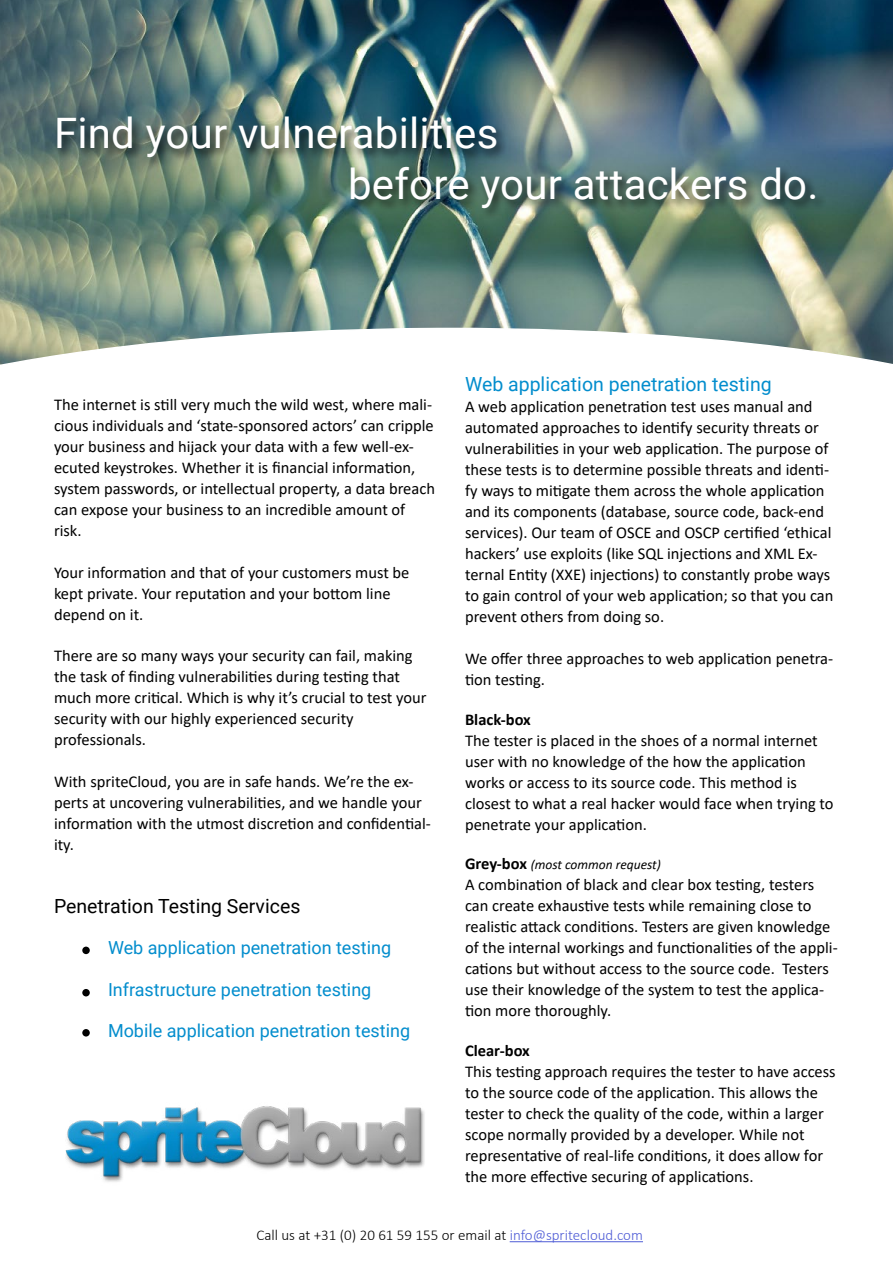
<style>
.page{position:relative;width:893px;height:1263px;background:#fff}
.page>*{position:absolute;margin:0;border:0;box-sizing:border-box;transform-origin:0 0}
.t1{font:42px/50.4px "Roboto";letter-spacing:.005em;color:#fff}
.t2{font:19.5px "Roboto";color:#038dcd}
.t3{font:19.5px "Roboto";color:#000}
.t4{font:18px "Roboto";color:#038dcd}
.t5{font:16.5px/21px "Calibri";color:#000}
.t6{font:700 16.5px "Calibri";color:#000}
.t7{font:300 15px "Calibri";color:#010101}
.t8{font:italic 13.5px "Calibri";color:#000}
.s1{font-weight:700;font-style:normal;font-size:16.5px}
.s2{color:#4f5cd6}
</style>
<div class="page">
<div style="left:82px;top:947px;width:8px;height:7px;background:#010101;border-radius:50%"></div>
<div style="left:82px;top:989px;width:8px;height:7px;background:#010101;border-radius:50%"></div>
<div style="left:82px;top:1029px;width:8px;height:7px;background:#010101;border-radius:50%"></div>
<img style="left:65px;top:1106px;width:360px;height:76px">
<hr style="left:510px;top:1241px;width:133px;height:1px;background:#4f5cd6">
<img style="left:0;top:0;width:893px;height:327px">
<svg style="left:0;top:327px;width:893px;height:38px"></svg>
<div style="left:54px;top:114px;width:772px;height:106px;background:#000;opacity:.7"></div>
<h1 class="t1" style="left:348px;top:107px;width:472px;text-indent:-294px">Find your vulnerabilities<br>before your attackers do.</h1>
<p class="t5" style="left:54px;top:393px;width:383px">The internet is still very much the wild west, where mali&shy;cious individuals and ‘state-sponsored actors’ can cripple your business and hijack your data with a few well-ex&shy;ecuted keystrokes. Whether it is financial information, system passwords, or intellectual property, a data breach can expose your business to an incredible amount of risk.</p>
<p class="t5" style="left:54px;top:561px;width:357px">Your information and that of your customers must be kept private. Your reputation and your bottom line depend on it.</p>
<p class="t5" style="left:54px;top:644px;width:374px">There are so many ways your security can fail, making the task of finding vulnerabilities during testing that much more critical. Which is why it’s crucial to test your security with our highly experienced security professionals.</p>
<p class="t5" style="left:54px;top:770px;width:378px">With spriteCloud, you are in safe hands. We’re the ex&shy;perts at uncovering vulnerabilities, and we handle your information with the utmost discretion and confidential&shy;ity.</p>
<p class="t3" style="left:54px;top:892px;width:248px">Penetration Testing Services</p>
<p class="t4" style="left:108px;top:935px;width:285px">Web application penetration testing</p>
<p class="t4" style="left:108px;top:976px;width:265px">Infrastructure penetration testing</p>
<p class="t4" style="left:108px;top:1018px;width:304px">Mobile application penetration testing</p>
<p class="t2" style="left:465px;top:370px;width:308px">Web application penetration testing</p>
<p class="t5" style="left:465px;top:396px;width:370px">A web application penetration test uses manual and automated approaches to identify security threats or vulnerabilities in your web application. The purpose of these tests is to determine possible threats and identi&shy;fy ways to mitigate them across the whole application and its components (database, source code, back-end services). Our team of OSCE and OSCP certified ‘ethical hackers’ use exploits (like SQL injections and XML Ex&shy;ternal Entity (XXE) injections) to constantly probe ways to gain control of your web application; so that you can prevent others from doing so.</p>
<p class="t5" style="left:465px;top:648px;width:370px">We offer three approaches to web application penetra&shy;tion testing.</p>
<p class="t6" style="left:465px;top:708px;width:67px">Black-box</p>
<p class="t5" style="left:465px;top:729px;width:370px">The tester is placed in the shoes of a normal internet user with no knowledge of the how the application works or access to its source code. This method is closest to what a real hacker would face when trying to penetrate your application.</p>
<p class="t8" style="left:465px;top:855px;width:197px"><span class="s1">Grey-box</span> (most common request)</p>
<p class="t5" style="left:465px;top:874px;width:374px">A combination of black and clear box testing, testers can create exhaustive tests while remaining close to realistic attack conditions. Testers are given knowledge of the internal workings and functionalities of the appli&shy;cations but without access to the source code. Testers use their knowledge of the system to test the applica&shy;tion more thoroughly.</p>
<p class="t6" style="left:465px;top:1039px;width:66px">Clear-box</p>
<p class="t5" style="left:465px;top:1060px;width:372px">This testing approach requires the tester to have access to the source code of the application. This allows the tester to check the quality of the code, within a larger scope normally provided by a developer. While not representative of real-life conditions, it does allow for the more effective securing of applications.</p>
<p class="t7" style="left:256px;top:1225px;width:388px">Call us at +31 (0) 20 61 59 155 or email at <span class="s2">info@spritecloud.com</span></p>
</div>
